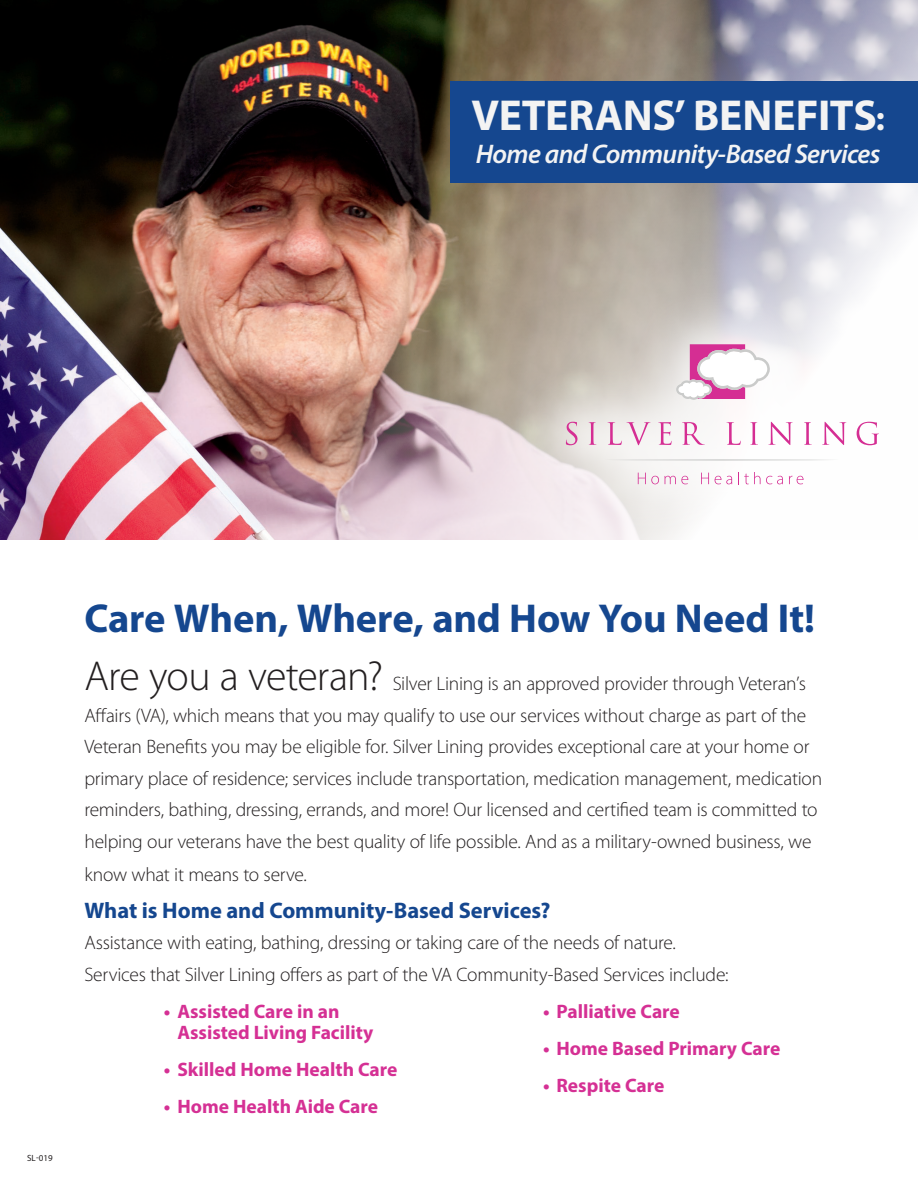
<style>
.page{position:relative;width:918px;height:1188px;background:#fff}
.page>*{position:absolute;margin:0;border:0;box-sizing:border-box;transform-origin:0 0}
.t1{font:700 43.5px "Myriad Pro";letter-spacing:-.005em;color:#f3f3f3}
.sub{font:700 40.5px "Myriad Pro";letter-spacing:-.005em;color:#15478f}
.t2{font:italic 600 27px "Myriad Pro";letter-spacing:-.025em;color:#f3f3f3}
.sub-2{font:700 22.5px "Myriad Pro";letter-spacing:-.005em;color:#15478f}
.body_copy{font:300 19.5px/31.8px "Myriad Pro";letter-spacing:-.015em;color:#231f20}
.body_copy-2{font:700 19.5px/21px "Myriad Pro";color:#d53094}
.t3{font:9px "Myriad Pro";color:#231f20}
.s1{font-size:34.5px}
.s2{font-size:42px}
</style>
<div class="page">
<img style="left:0;top:0;width:918px;height:540px">
<div style="left:510px;top:287px;width:408px;height:254px;background:#fff;opacity:.77"></div>
<svg style="left:566px;top:422px;width:11px;height:23px"></svg>
<svg style="left:589px;top:422px;width:7px;height:23px"></svg>
<svg style="left:608px;top:422px;width:42px;height:23px"></svg>
<svg style="left:658px;top:422px;width:14px;height:23px"></svg>
<svg style="left:682px;top:422px;width:23px;height:23px"></svg>
<svg style="left:726px;top:422px;width:15px;height:23px"></svg>
<svg style="left:750px;top:422px;width:8px;height:23px"></svg>
<svg style="left:768px;top:422px;width:25px;height:23px"></svg>
<svg style="left:804px;top:422px;width:8px;height:23px"></svg>
<svg style="left:822px;top:422px;width:24px;height:23px"></svg>
<svg style="left:857px;top:422px;width:22px;height:23px"></svg>
<svg style="left:638px;top:473px;width:21px;height:11px"></svg>
<svg style="left:665px;top:476px;width:23px;height:8px"></svg>
<svg style="left:701px;top:473px;width:8px;height:11px"></svg>
<svg style="left:715px;top:476px;width:17px;height:8px"></svg>
<svg style="left:738px;top:472px;width:45px;height:12px"></svg>
<svg style="left:789px;top:476px;width:15px;height:8px"></svg>
<svg style="left:605px;top:459px;width:234px;height:2px"></svg>
<svg style="left:676px;top:344px;width:94px;height:56px"></svg>
<div style="left:450px;top:81px;width:468px;height:101px;background:#15478f"></div>
<p class="t1" style="left:471px;top:87px;width:415px">VETERANS’ BENEFITS<span class="s1">:</span></p>
<p class="t2" style="left:476px;top:137px;width:407px">Home and Community-Based Services</p>
<p class="t3" style="left:27px;top:1152px;width:27px">SL-019</p>
<p class="sub" style="left:84px;top:592px;width:732px">Care When, Where, and How You Need It!</p>
<p class="body_copy" style="left:84px;top:668px;width:739px"><span class="s2">Are you a veteran?</span> Silver Lining is an approved provider through Veteran’s Affairs (VA), which means that you may qualify to use our services without charge as part of the Veteran Benefits you may be eligible for. Silver Lining provides exceptional care at your home or primary place of residence; services include transportation, medication management, medication reminders, bathing, dressing, errands, and more! Our licensed and certified team is committed to helping our veterans have the best quality of life possible. And as a military-owned business, we know what it means to serve.</p>
<p class="sub-2" style="left:84px;top:896px;width:468px">What is Home and Community-Based Services?</p>
<p class="body_copy" style="left:84px;top:927px;width:646px">Assistance with eating, bathing, dressing or taking care of the needs of nature.<br>Services that Silver Lining offers as part of the VA Community-Based Services include:</p>
<p class="body_copy-2" style="left:177px;top:1000px;width:197px;text-indent:-14px">• Assisted Care in an<br>Assisted Living Facility</p>
<p class="body_copy-2" style="left:164px;top:1058px;width:235px">• Skilled Home Health Care</p>
<p class="body_copy-2" style="left:164px;top:1095px;width:216px">• Home Health Aide Care</p>
<p class="body_copy-2" style="left:543px;top:1000px;width:138px">• Palliative Care</p>
<p class="body_copy-2" style="left:543px;top:1037px;width:239px">• Home Based Primary Care</p>
<p class="body_copy-2" style="left:543px;top:1074px;width:123px">• Respite Care</p>
</div>
